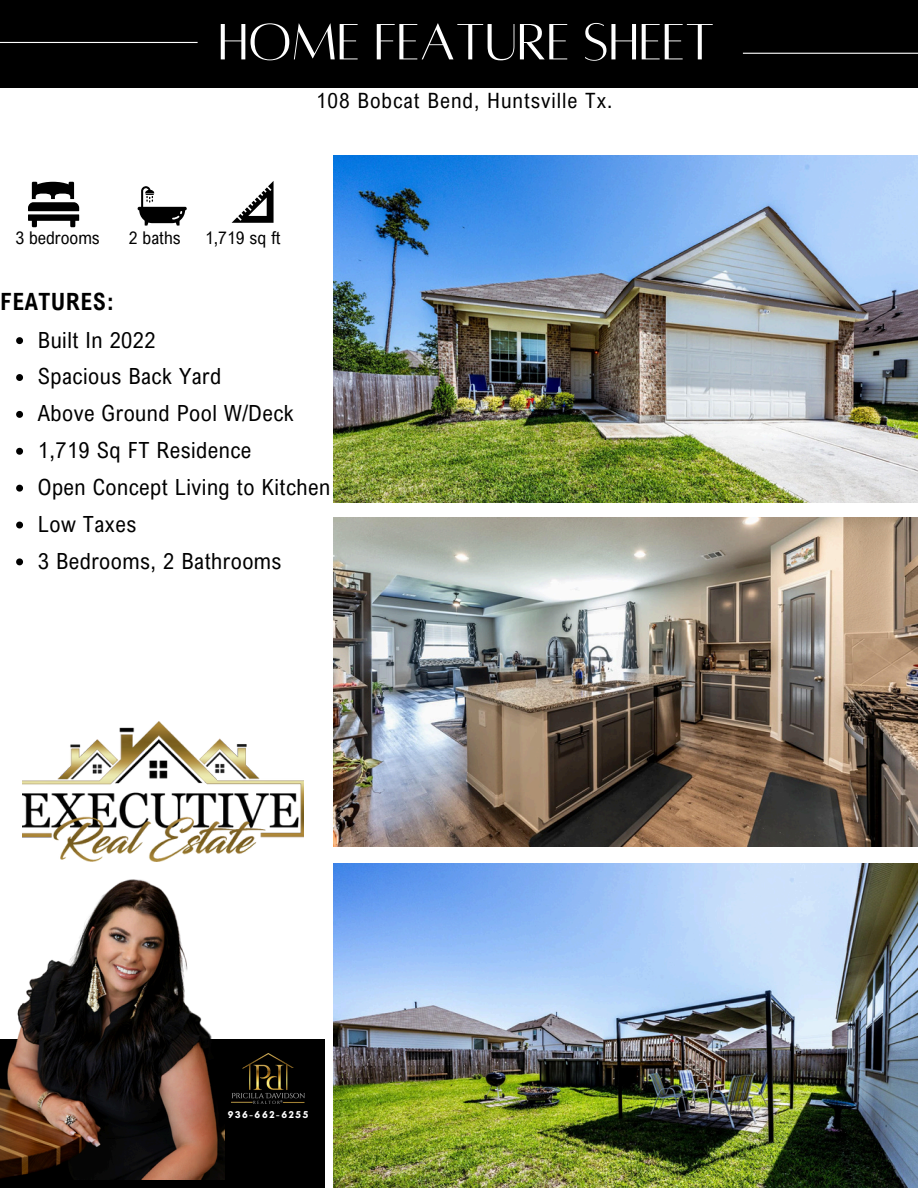
<style>
.page{position:relative;width:918px;height:1188px;background:#fff}
.page>*{position:absolute;margin:0;border:0;box-sizing:border-box;transform-origin:0 0}
.t1{font:56.25px "Alta regular";color:#fff}
.t2{font:700 23.85px "Arial Nova Cond";letter-spacing:.02em;color:#000}
.t3{font:22.35px/36.9px "Arial Nova Cond";letter-spacing:.02em;color:#000}
.t4{font:21.15px "Arial Nova Cond";letter-spacing:.045em;color:#000}
.t5{font:17.55px "Arial Nova Cond";color:#000}
.t6{font:700 10.2px "Glacial Indifference";letter-spacing:.16em;color:#fff}
</style>
<div class="page">
<div style="left:0;top:1040px;width:324px;height:148px;background:#000"></div>
<svg style="left:28px;top:182px;width:51px;height:45px"></svg>
<svg style="left:232px;top:181px;width:42px;height:42px"></svg>
<div style="left:0;top:0;width:918px;height:88px;background:#000"></div>
<hr style="left:0;top:42px;width:198px;height:1px;background:#fff">
<hr style="left:743px;top:53px;width:175px;height:1px;background:#fff">
<img style="left:23px;top:722px;width:281px;height:132px">
<img style="left:0;top:842px;width:225px;height:338px">
<img style="left:231px;top:1053px;width:73px;height:51px">
<svg style="left:138px;top:186px;width:49px;height:40px"></svg>
<img style="left:333px;top:155px;width:585px;height:348px">
<img style="left:334px;top:517px;width:584px;height:330px">
<img style="left:334px;top:864px;width:584px;height:324px">
<svg style="left:16px;top:337px;width:7px;height:7px"></svg>
<svg style="left:16px;top:374px;width:7px;height:7px"></svg>
<svg style="left:16px;top:411px;width:7px;height:7px"></svg>
<svg style="left:16px;top:448px;width:7px;height:7px"></svg>
<svg style="left:16px;top:485px;width:7px;height:7px"></svg>
<svg style="left:16px;top:522px;width:7px;height:6px"></svg>
<svg style="left:16px;top:558px;width:7px;height:7px"></svg>
<h1 class="t1" style="left:218px;top:14px;width:498px">HOME FEATURE SHEET</h1>
<p class="t4" style="left:316px;top:87px;width:298px">108 Bobcat Bend, Huntsville Tx.</p>
<h5 class="t5" style="left:15px;top:227px;width:86px">3 bedrooms</h5>
<h5 class="t5" style="left:129px;top:227px;width:53px">2 baths</h5>
<h5 class="t5" style="left:205px;top:227px;width:77px">1,719 sq ft</h5>
<p class="t2" style="left:0;top:286px;width:116px">FEATURES:</p>
<p class="t3" style="left:38px;top:321px;width:294px">Built In 2022<br>Spacious Back Yard<br>Above Ground Pool W/Deck<br>1,719 Sq FT Residence<br>Open Concept Living to Kitchen<br>Low Taxes<br>3 Bedrooms, 2 Bathrooms</p>
<p class="t6" style="left:228px;top:1109px;width:82px">936-662-6255</p>
</div>
